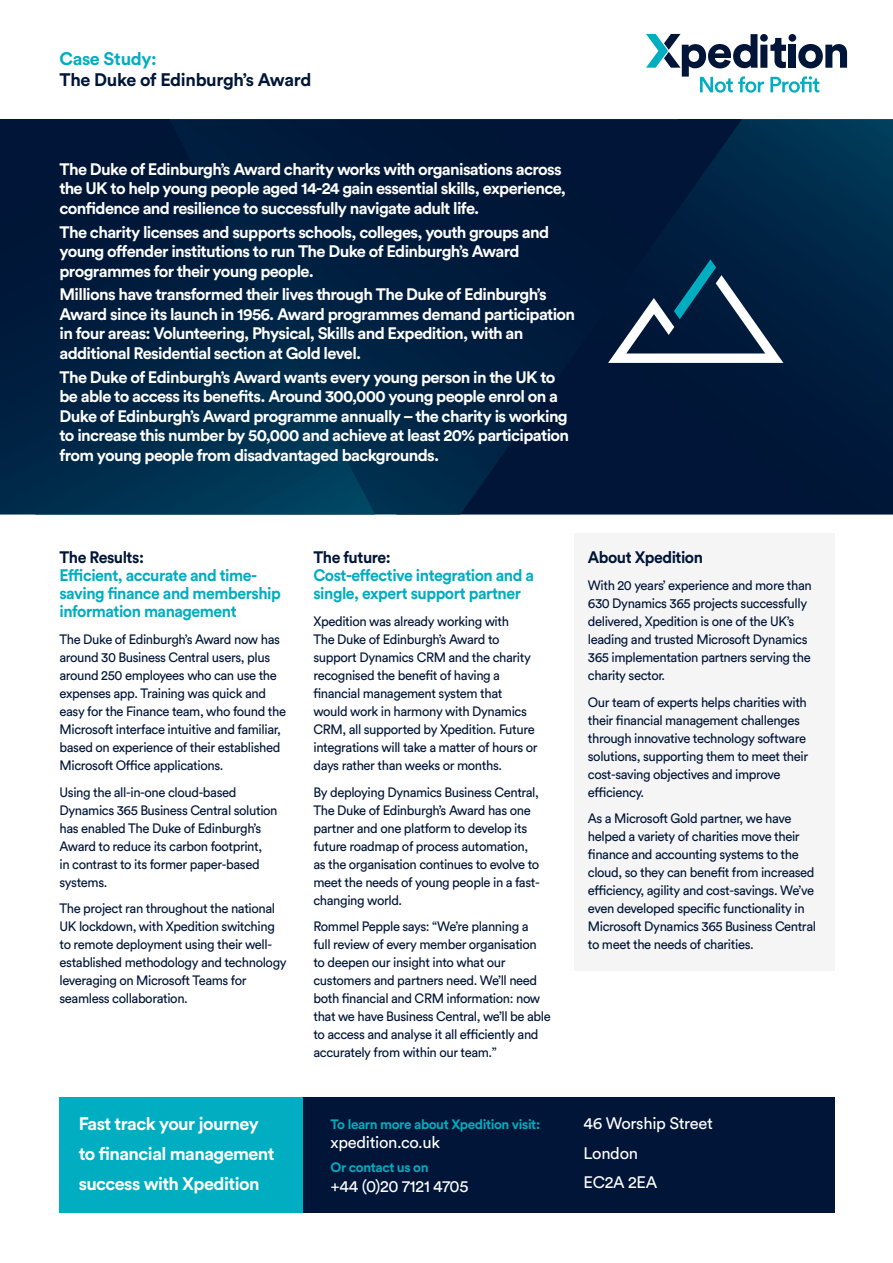
<style>
.page{position:relative;width:893px;height:1263px;background:#fff}
.page>*{position:absolute;margin:0;border:0;box-sizing:border-box;transform-origin:0 0}
.Sub_heading{font:700 18px/30px "Circular Std";letter-spacing:-.03em;color:#fff}
.Sub_heading-2{font:700 18px "Circular Std";letter-spacing:-.02em;color:#001537}
.Sub_heading-3{font:700 18px "Circular Std";letter-spacing:-.02em;color:#00adc1}
.Sub_heading-4{font:700 16.5px/19.5px "Circular Std";letter-spacing:-.04em;color:#fff}
.Sub_heading-5{font:700 16.5px/18px "Circular Std";letter-spacing:-.03em;color:#00adc1;scale:.96 1}
.Sub_heading-6{font:16.5px "Circular Std";letter-spacing:-.02em;color:#fff}
.Sub_heading-7{font:700 16.5px "Circular Std";letter-spacing:-.03em;color:#001537;scale:.96 1}
.Sub_heading-8{font:13.5px/18px "Circular Std";letter-spacing:-.03em;color:#001537;scale:.96 1}
.Sub_heading-9{font:700 13.5px "Circular Std";letter-spacing:-.03em;color:#00adc1}
.s1{color:#001537}
</style>
<div class="page">
<svg style="left:742px;top:119px;width:151px;height:395px;background:#002242"></svg>
<svg style="left:375px;top:119px;width:367px;height:395px;background:#001a3b"></svg>
<svg style="left:0;top:119px;width:375px;height:395px;background:#002243"></svg>
<div style="left:303px;top:1097px;width:531px;height:116px;background:#001537"></div>
<div style="left:60px;top:1097px;width:243px;height:116px;background:#00adc1"></div>
<div style="left:574px;top:534px;width:260px;height:437px;background:#f5f5f5"></div>
<svg style="left:646px;top:34px;width:201px;height:59px"></svg>
<svg style="left:608px;top:259px;width:175px;height:104px"></svg>
<p class="Sub_heading-3" style="left:60px;top:47px;width:99px">Case Study:</p>
<p class="Sub_heading-2" style="left:60px;top:68px;width:253px">The Duke of Edinburgh’s Award</p>
<p class="Sub_heading-4" style="left:60px;top:159px;width:508px">The Duke of Edinburgh’s Award charity works with organisations across the UK to help young people aged 14-24 gain essential skills, experience, confidence and resilience to successfully navigate adult life.</p>
<p class="Sub_heading-4" style="left:60px;top:222px;width:491px">The charity licenses and supports schools, colleges, youth groups and young offender institutions to run The Duke of Edinburgh’s Award programmes for their young people.</p>
<p class="Sub_heading-4" style="left:60px;top:285px;width:517px">Millions have transformed their lives through The Duke of Edinburgh’s Award since its launch in 1956. Award programmes demand participation in four areas: Volunteering, Physical, Skills and Expedition, with an additional Residential section at Gold level.</p>
<p class="Sub_heading-4" style="left:60px;top:367px;width:511px">The Duke of Edinburgh’s Award wants every young person in the UK to be able to access its benefits. Around 300,000 young people enrol on a Duke of Edinburgh’s Award programme annually – the charity is working to increase this number by 50,000 and achieve at least 20% participation from young people from disadvantaged backgrounds.</p>
<p class="Sub_heading-5" style="left:60px;top:548px;width:232px"><span class="s1">The Results:<br></span>Efficient, accurate and time&shy;saving finance and membership information management</p>
<p class="Sub_heading-8" style="left:60px;top:630px;width:238px">The Duke of Edinburgh’s Award now has around 30 Business Central users, plus around 250 employees who can use the expenses app. Training was quick and easy for the Finance team, who found the Microsoft interface intuitive and familiar, based on experience of their established Microsoft Office applications.</p>
<p class="Sub_heading-8" style="left:60px;top:783px;width:229px">Using the all-in-one cloud-based<br>Dynamics 365 Business Central solution has enabled The Duke of Edinburgh’s<br>Award to reduce its carbon footprint,<br>in contrast to its former paper-based systems.</p>
<p class="Sub_heading-8" style="left:60px;top:899px;width:238px">The project ran throughout the national UK lockdown, with Xpedition switching to remote deployment using their well&shy;established methodology and technology leveraging on Microsoft Teams for seamless collaboration.</p>
<p class="Sub_heading-5" style="left:313px;top:548px;width:231px"><span class="s1">The future:<br></span>Cost-effective integration and a single, expert support partner</p>
<p class="Sub_heading-8" style="left:313px;top:612px;width:235px">Xpedition was already working with<br>The Duke of Edinburgh’s Award to support Dynamics CRM and the charity recognised the benefit of having a financial management system that would work in harmony with Dynamics CRM, all supported by Xpedition. Future integrations will take a matter of hours or days rather than weeks or months.</p>
<p class="Sub_heading-8" style="left:313px;top:783px;width:237px">By deploying Dynamics Business Central, The Duke of Edinburgh’s Award has one partner and one platform to develop its future roadmap of process automation, as the organisation continues to evolve to meet the needs of young people in a fast&shy;changing world.</p>
<p class="Sub_heading-8" style="left:313px;top:917px;width:249px">Rommel Pepple says: “We’re planning a<br>full review of every member organisation to deepen our insight into what our customers and partners need. We’ll need both financial and CRM information: now that we have Business Central, we’ll be able to access and analyse it all efficiently and accurately from within our team.”</p>
<p class="Sub_heading" style="left:79px;top:1108px;width:197px">Fast track your journey to financial management success with Xpedition</p>
<p class="Sub_heading-9" style="left:331px;top:1115px;width:211px">To learn more about Xpedition visit:</p>
<p class="Sub_heading-6" style="left:331px;top:1132px;width:111px">xpedition.co.uk</p>
<p class="Sub_heading-9" style="left:331px;top:1158px;width:99px">Or contact us on</p>
<p class="Sub_heading-6" style="left:331px;top:1176px;width:139px">+44 (0)20 7121 4705</p>
<p class="Sub_heading-7" style="left:588px;top:547px;width:121px">About Xpedition</p>
<p class="Sub_heading-8" style="left:588px;top:576px;width:235px">With 20 years’ experience and more than 630 Dynamics 365 projects successfully delivered, Xpedition is one of the UK’s leading and trusted Microsoft Dynamics 365 implementation partners serving the charity sector.</p>
<p class="Sub_heading-8" style="left:588px;top:693px;width:231px">Our team of experts helps charities with their financial management challenges through innovative technology software solutions, supporting them to meet their cost-saving objectives and improve efficiency.</p>
<p class="Sub_heading-8" style="left:588px;top:809px;width:239px">As a Microsoft Gold partner, we have helped a variety of charities move their finance and accounting systems to the cloud, so they can benefit from increased efficiency, agility and cost-savings. We’ve even developed specific functionality in Microsoft Dynamics 365 Business Central to meet the needs of charities.</p>
<p class="Sub_heading-6" style="left:584px;top:1113px;width:131px">46 Worship Street</p>
<p class="Sub_heading-6" style="left:584px;top:1143px;width:56px">London</p>
<p class="Sub_heading-6" style="left:584px;top:1172px;width:75px">EC2A 2EA</p>
</div>
